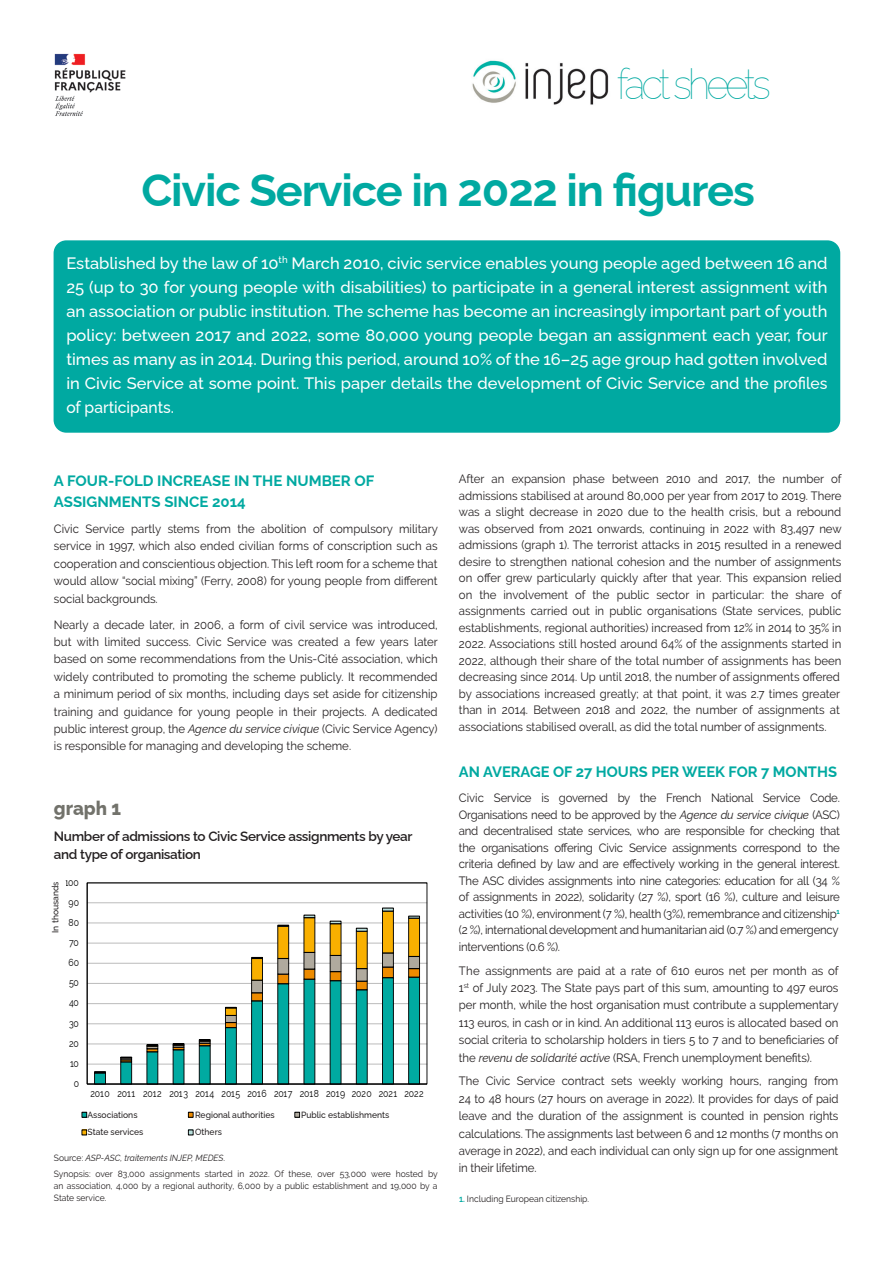
<style>
.page{position:relative;width:893px;height:1263px;background:#fff}
.page>*{position:absolute;margin:0;border:0;box-sizing:border-box;transform-origin:0 0}
.GrandTitre-niv1{font:700 45px "Raleway";letter-spacing:-.025em;color:#00a9a1}
.t1{font:100 42px "Raleway";letter-spacing:-.1em;color:#00a9a1;scale:.95 1}
.t2{font:800 19.5px "Raleway";color:#72726b;scale:.95 1}
.t3{font:500 16.5px/24px "Raleway";color:#fff;text-align:justify}
.TexteInfo-niv1{font:700 15px/21px "Raleway";color:#00a9a1}
.Style_de_paragraphe{font:700 15px "Raleway";color:#00a9a1}
.t4{font:600 13.5px/18px "Raleway";letter-spacing:-.025em;color:#231f20}
.texte_courant{font:12px/16.5px "Raleway";color:#231f20;text-align:justify;scale:.95 1}
.t5{font:10.05px "Raleway";color:#000;scale:.87 1}
.texte_courant-2{font:9px/12px "Raleway";color:#231f20;text-align:justify;scale:.95 1}
.texte_courant-3{font:500 9px "Raleway";color:#231f20;scale:.95 1}
.texte_courant-4{font:italic 9px "Raleway";color:#231f20;scale:.95 1}
.sous-titre2{font:9px "Raleway";color:#231f20;scale:.95 1}
.t6{font:8.7px "Raleway";color:#000;scale:1.16 1}
.s1{font-style:italic}
.s2{font-style:normal}
.s3{font-weight:600;color:#00a9a1}
</style>
<div class="page">
<div style="left:54px;top:240px;width:786px;height:193px;background:#00a9a1;border-radius:13px"></div>
<img style="left:54px;top:53px;width:72px;height:63px">
<img style="left:472px;top:60px;width:137px;height:45px">
<hr style="left:87px;top:1064px;width:340px;height:1px;background:#c0c0c0">
<hr style="left:87px;top:1044px;width:340px;height:1px;background:#c0c0c0">
<hr style="left:87px;top:1023px;width:340px;height:1px;background:#c0c0c0">
<hr style="left:87px;top:1003px;width:340px;height:1px;background:#c0c0c0">
<hr style="left:87px;top:983px;width:340px;height:1px;background:#c0c0c0">
<hr style="left:87px;top:963px;width:340px;height:1px;background:#c0c0c0">
<hr style="left:87px;top:943px;width:340px;height:1px;background:#c0c0c0">
<hr style="left:87px;top:923px;width:340px;height:1px;background:#c0c0c0">
<hr style="left:87px;top:902px;width:340px;height:1px;background:#c0c0c0">
<svg style="left:94px;top:908px;width:326px;height:175px"></svg>
<hr style="left:87px;top:883px;width:1px;height:201px;background:#000">
<hr style="left:87px;top:1083px;width:340px;height:1px;background:#000">
<svg style="left:81px;top:1112px;width:6px;height:6px"></svg>
<svg style="left:188px;top:1112px;width:6px;height:6px"></svg>
<svg style="left:294px;top:1112px;width:6px;height:6px"></svg>
<svg style="left:81px;top:1129px;width:6px;height:6px"></svg>
<svg style="left:188px;top:1129px;width:6px;height:6px"></svg>
<p class="t1" style="left:617px;top:50px;width:164px">fact sheets</p>
<p class="GrandTitre-niv1" style="left:141px;top:156px;width:615px">Civic Service in 2022 in figures</p>
<p class="t3" style="left:66px;top:249px;width:763px">Established by the law of 10<sup>th</sup> March 2010, civic service enables young people aged between 16 and 25 (up to 30 for young people with disabilities) to participate in a general interest assignment with an association or public institution. The scheme has become an increasingly important part of youth policy: between 2017 and 2022, some 80,000 young people began an assignment each year, four times as many as in 2014. During this period, around 10% of the 16–25 age group had gotten involved in Civic Service at some point. This paper details the development of Civic Service and the profiles of participants.</p>
<p class="TexteInfo-niv1" style="left:54px;top:469px;width:322px">A FOUR-FOLD INCREASE IN THE NUMBER OF<br>ASSIGNMENTS SINCE 2014</p>
<p class="texte_courant" style="left:54px;top:520px;width:406px;line-height:17.4px">Civic Service partly stems from the abolition of compulsory military service in 1997, which also ended civilian forms of conscription such as cooperation and conscientious objection. This left room for a scheme that would allow “social mixing” (Ferry, 2008) for young people from different social backgrounds.</p>
<p class="texte_courant" style="left:54px;top:616px;width:406px;line-height:17.4px">Nearly a decade later, in 2006, a form of civil service was introduced, but with limited success. Civic Service was created a few years later based on some recommendations from the Unis-Cité association, which widely contributed to promoting the scheme publicly. It recommended a minimum period of six months, including days set aside for citizenship training and guidance for young people in their projects. A dedicated public interest group, the <span class="s1">Agence du service civique</span> (Civic Service Agency) is responsible for managing and developing the scheme.</p>
<p class="t2" style="left:54px;top:793px;width:72px">graph 1</p>
<p class="t4" style="left:54px;top:826px;width:360px">Number of admissions to Civic Service assignments by year and type of organisation</p>
<p class="t5" style="left:65px;top:874px;width:18px">100</p>
<p class="texte_courant-3" style="left:48px;top:933px;width:55px;rotate:-90deg">In thousands</p>
<p class="t6" style="left:50px;top:934px;width:43px;rotate:-90deg">En milliers</p>
<p class="t5" style="left:69px;top:894px;width:14px">90</p>
<p class="t5" style="left:69px;top:915px;width:14px">80</p>
<p class="t5" style="left:69px;top:934px;width:13px">70</p>
<p class="t5" style="left:69px;top:954px;width:14px">60</p>
<p class="t5" style="left:69px;top:975px;width:13px">50</p>
<p class="t5" style="left:69px;top:995px;width:13px">40</p>
<p class="t5" style="left:69px;top:1015px;width:13px">30</p>
<p class="t5" style="left:69px;top:1035px;width:13px">20</p>
<p class="t5" style="left:70px;top:1055px;width:12px">10</p>
<p class="t5" style="left:74px;top:1075px;width:8px">0</p>
<p class="t5" style="left:91px;top:1085px;width:385px">2010 2011 2012 2013 2014 2015 2016 2017 2018 2019 2020 2021 2022</p>
<p class="t5" style="left:89px;top:1106px;width:59px">Associations</p>
<p class="t5" style="left:195px;top:1106px;width:231px">Collectivités territoriales Établissements publics</p>
<p class="t5" style="left:89px;top:1124px;width:81px">Services de l’État</p>
<p class="t5" style="left:195px;top:1124px;width:31px">Autres</p>
<p class="texte_courant-3" style="left:88px;top:1107px;width:54px">Associations</p>
<p class="texte_courant-3" style="left:88px;top:1125px;width:60px">State services</p>
<p class="texte_courant-3" style="left:195px;top:1107px;width:85px">Regional authorities</p>
<p class="texte_courant-3" style="left:195px;top:1125px;width:30px">Others</p>
<p class="texte_courant-3" style="left:301px;top:1107px;width:94px">Public establishments</p>
<p class="texte_courant-4" style="left:54px;top:1150px;width:182px"><span class="s2">Source:</span> ASP-ASC, traitements INJEP, MEDES<span class="s2">.</span></p>
<p class="texte_courant-2" style="left:54px;top:1168px;width:406px">Synopsis: over 83,000 assignments started in 2022. Of these, over 53,000 were hosted by an association, 4,000 by a regional authority, 6,000 by a public establishment and 19,000 by a State service.</p>
<p class="texte_courant" style="left:459px;top:471px;width:404px;text-align:left">After an expansion phase between 2010 and 2017, the number of admissions stabilised at around 80,000 per year from 2017 to 2019. There was a slight decrease in 2020 due to the health crisis, but a rebound was observed from 2021 onwards, continuing in 2022 with 83,497 new admissions (graph 1). The terrorist attacks in 2015 resulted in a renewed desire to strengthen national cohesion and the number of assignments on offer grew particularly quickly after that year. This expansion relied on the involvement of the public sector in particular: the share of assignments carried out in public organisations (State services, public establishments, regional authorities) increased from 12% in 2014 to 35% in 2022. Associations still hosted around 64% of the assignments started in 2022, although their share of the total number of assignments has been decreasing since 2014. Up until 2018, the number of assignments offered by associations increased greatly; at that point, it was 2.7 times greater than in 2014. Between 2018 and 2022, the number of assignments at associations stabilised overall, as did the total number of assignments.</p>
<p class="Style_de_paragraphe" style="left:459px;top:760px;width:380px">AN AVERAGE OF 27 HOURS PER WEEK FOR 7 MONTHS</p>
<p class="texte_courant" style="left:459px;top:790px;width:403px">Civic Service is governed by the French National Service Code.<br>Organisations need to be approved by the <span class="s1">Agence du service civique</span> (ASC) and decentralised state services, who are responsible for checking that the organisations offering Civic Service assignments correspond to the criteria defined by law and are effectively working in the general interest.<br>The ASC divides assignments into nine categories: education for all (34 % of assignments in 2022), solidarity (27 %), sport (16 %), culture and leisure activities (10 %), environment (7 %), health (3%), remembrance and citizenship<sup>1 </sup>(2 %), international development and humanitarian aid (0.7 %) and emergency interventions (0.6 %).</p>
<p class="texte_courant" style="left:459px;top:962px;width:401px;line-height:17.4px">The assignments are paid at a rate of 610 euros net per month as of 1<sup>st</sup> of July 2023. The State pays part of this sum, amounting to 497 euros per month, while the host organisation must contribute a supplementary 113 euros, in cash or in kind. An additional 113 euros is allocated based on social criteria to scholarship holders in tiers 5 to 7 and to beneficiaries of the <span class="s1">revenu de solidarité active</span> (RSA, French unemployment benefits).</p>
<p class="texte_courant" style="left:459px;top:1072px;width:401px;line-height:17.4px">The Civic Service contract sets weekly working hours, ranging from 24 to 48 hours (27 hours on average in 2022). It provides for days of paid leave and the duration of the assignment is counted in pension rights calculations. The assignments last between 6 and 12 months (7 months on average in 2022), and each individual can only sign up for one assignment in their lifetime.</p>
<p class="sous-titre2" style="left:459px;top:1194px;width:139px"><span class="s3">1.</span> Including European citizenship.</p>
</div>
